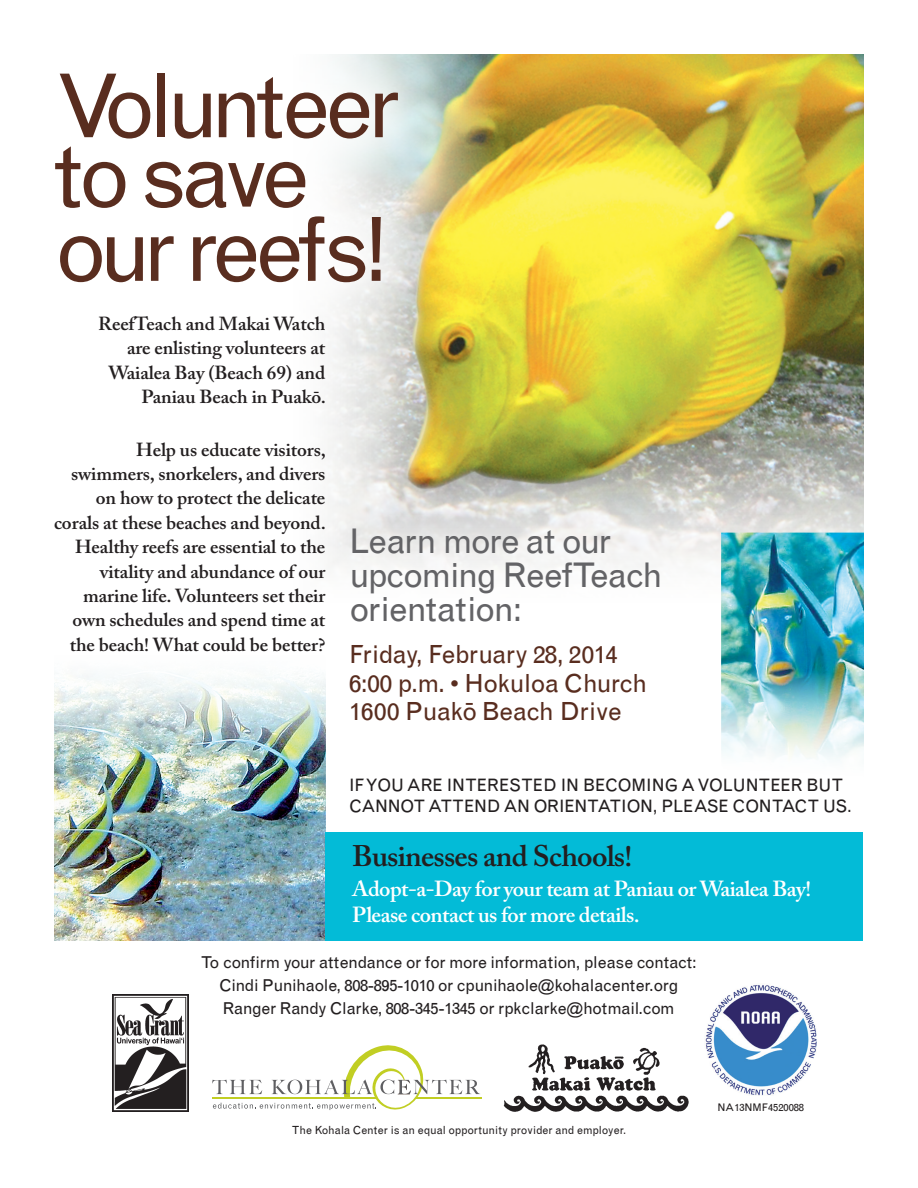
<style>
.page{position:relative;width:918px;height:1188px;background:#fff}
.page>*{position:absolute;margin:0;border:0;box-sizing:border-box;transform-origin:0 0}
.t1{font:88.2px/71.8px "Grotesque";letter-spacing:-.07em;color:#592d1f}
.t2{font:34.05px/33.9px "Grotesque";letter-spacing:-.035em;color:#636366}
.t3{font:600 29.55px "Adobe Caslon Pro";letter-spacing:-.025em;color:#231f20}
.t4{font:25.05px/28.7px "Grotesque";letter-spacing:-.02em;color:#592d1f}
.t5{font:600 21.75px/26.1px "Adobe Caslon Pro";letter-spacing:-.025em;color:#fff}
.t6{font:600 18.75px/24.5px "Adobe Caslon Pro";letter-spacing:-.005em;color:#231f20;text-align:right}
.t7{font:17.25px "Grotesque";letter-spacing:-.005em;color:#231f20}
.t8{font:16.5px/22.6px "Grotesque";letter-spacing:-.02em;color:#231f20;text-align:center}
.t9{font:11.25px "Grotesque";letter-spacing:-.01em;color:#231f20}
.t10{font:10.5px "Grotesque";letter-spacing:-.005em;color:#231f20}
</style>
<div class="page">
<img style="left:54px;top:674px;width:271px;height:266px">
<hr style="left:416px;top:1097px;width:66px;height:1px;background:#c1ce23">
<svg style="left:212px;top:1045px;width:268px;height:65px"></svg>
<img style="left:112px;top:995px;width:76px;height:117px">
<img style="left:503px;top:1044px;width:186px;height:68px">
<img style="left:705px;top:985px;width:112px;height:111px">
<img style="left:721px;top:533px;width:143px;height:226px">
<div style="left:325px;top:832px;width:538px;height:108px;background:#03bbd7"></div>
<img style="left:315px;top:54px;width:549px;height:454px">
<h1 class="t1" style="left:54px;top:71px;width:349px">Volunteer to save our reefs!</h1>
<p class="t6" style="left:98px;top:311px;width:229px">ReefTeach and Makai Watch are enlisting volunteers at<br>Waialea Bay (Beach 69) and<br>Paniau Beach in Puakō.</p>
<p class="t6" style="left:54px;top:437px;width:273px">Help us educate visitors, swimmers, snorkelers, and divers on how to protect the delicate corals at these beaches and beyond.<br>Healthy reefs are essential to the vitality and abundance of our marine life. Volunteers set their own schedules and spend time at the beach! What could be better?</p>
<h2 class="t2" style="left:349px;top:524px;width:316px">Learn more at our upcoming ReefTeach orientation:</h2>
<h3 class="t4" style="left:349px;top:640px;width:300px">Friday, February 28, 2014<br>6:00 p.m. • Hokuloa Church<br>1600 Puako<sup>-</sup> Beach Drive</h3>
<p class="t7" style="left:349px;top:775px;width:294px">If you are interested in becomin</p>
<p class="t7" style="left:665px;top:775px;width:174px">g a volunteer but</p>
<p class="t7" style="left:349px;top:796px;width:14px">cann</p>
<p class="t7" style="left:400px;top:796px;width:40px">ot att</p>
<p class="t7" style="left:464px;top:796px;width:122px">end an ori entati</p>
<p class="t7" style="left:627px;top:796px;width:145px">on, please contact</p>
<p class="t7" style="left:823px;top:796px;width:30px">us.</p>
<h3 class="t3" style="left:352px;top:839px;width:282px">Businesses and Schools!</h3>
<p class="t5" style="left:352px;top:875px;width:461px">Adopt-a-Day for your team at Paniau or Waialea Bay!<br>Please contact us for more details.</p>
<p class="t8" style="left:201px;top:952px;width:497px">To confirm your attendance or for more information, please contact:<br>Cindi Punihaole, 808-895-1010 or cpunihaole@kohalacenter.org<br>Ranger Randy Clarke, 808-345-1345 or rpkclarke@hotmail.com</p>
<p class="t9" style="left:292px;top:1123px;width:336px">The Kohala Center is an equal opportunity provider and employer.</p>
<p class="t10" style="left:717px;top:1101px;width:88px">NA13NMF4520088</p>
</div>
